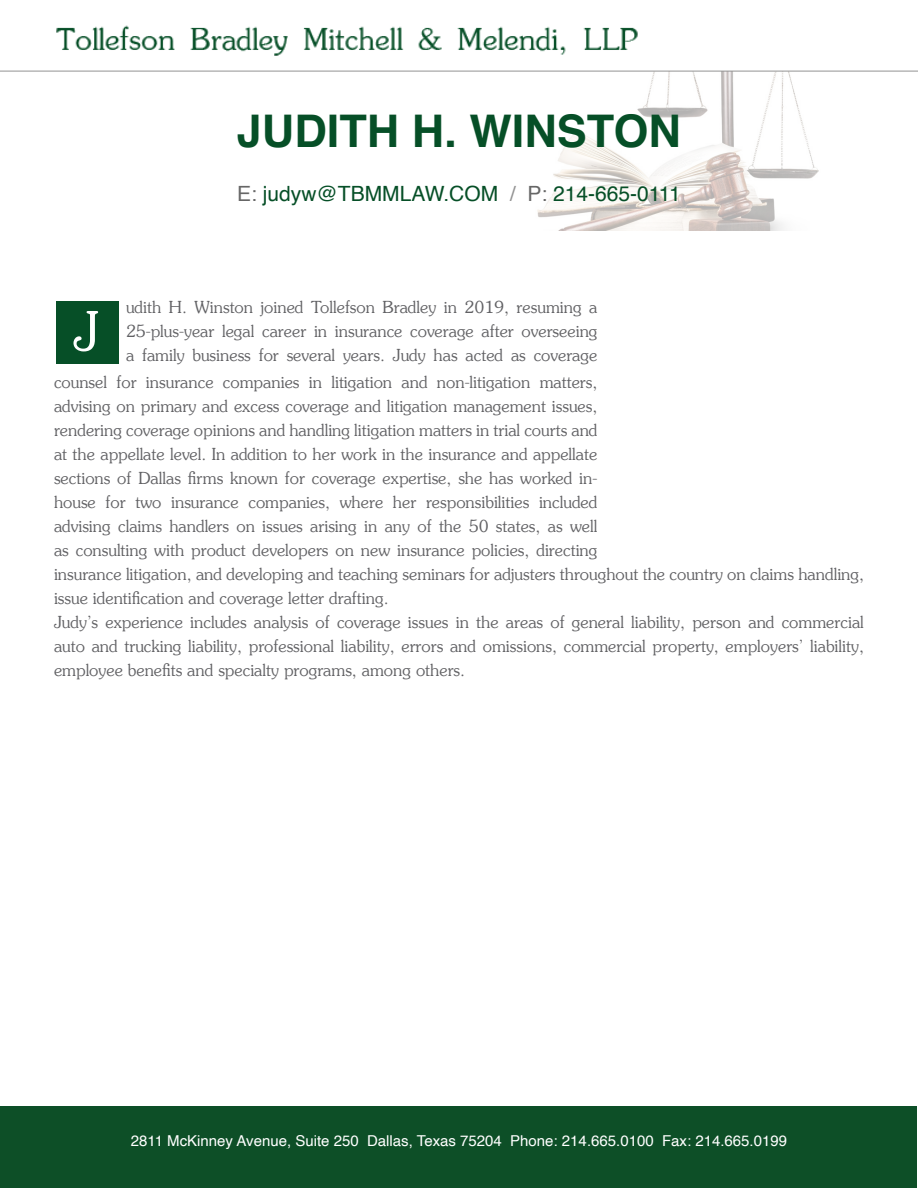
<style>
.page{position:relative;width:918px;height:1188px;background:#fff}
.page>*{position:absolute;margin:0;border:0;box-sizing:border-box;transform-origin:0 0}
.t1{font:300 54.15px "Souvenir Std";color:#fff}
.t2{font:700 45px "Helvetica";color:#064f27}
.t3{font:21px "Helvetica";color:#064f27}
.t4{font:300 16.5px/24px "Souvenir Std";color:#616164;text-align:justify}
.t5{font:15px "Helvetica";color:#fff}
.s1{color:#666}
.s2{color:#939393}
</style>
<div class="page">
<img style="left:537px;top:72px;width:282px;height:159px">
<div style="left:1px;top:1106px;width:916px;height:82px;background:#0d4f27"></div>
<div style="left:56px;top:301px;width:63px;height:63px;background:#064f27"></div>
<img style="left:54px;top:25px;width:602px;height:55px">
<hr style="left:0;top:71px;width:918px;height:1px;background:#939393">
<p class="t2" style="left:237px;top:95px;width:446px">JUDITH H. WINSTON</p>
<p class="t3" style="left:237px;top:178px;width:445px"><span class="s1">E:</span> judyw@TBMMLAW.COM <span class="s2">/</span> <span class="s1">P:</span> 214-665-0111</p>
<p class="t1" style="left:73px;top:299px;width:28px">J</p>
<p class="t4" style="left:126px;top:295px;width:473px">udith H. Winston joined Tollefson Bradley in 2019, resuming a 25-plus-year legal career in insurance coverage after overseeing a family business for several years. Judy has acted as coverage</p>
<p class="t4" style="left:54px;top:371px;width:812px;text-align:left">counsel for insurance companies in litigation and non-litigation matters,<br>advising on primary and excess coverage and litigation management issues,<br>rendering coverage opinions and handling litigation matters in trial courts and<br>at the appellate level. In addition to her work in the insurance and appellate<br>sections of Dallas firms known for coverage expertise, she has worked in-<br>house for two insurance companies, where her responsibilities included<br>advising claims handlers on issues arising in any of the 50 states, as well<br>as consulting with product developers on new insurance policies, directing<br>insurance litigation, and developing and teaching seminars for adjusters throughout the country on claims handling, issue identification and coverage letter drafting.</p>
<p class="t4" style="left:54px;top:611px;width:812px">Judy’s experience includes analysis of coverage issues in the areas of general liability, person and commercial auto and trucking liability, professional liability, errors and omissions, commercial property, employers’ liability, employee benefits and specialty programs, among others.</p>
<p class="t5" style="left:131px;top:1130px;width:658px">2811 McKinney Avenue, Suite 250 Dallas, Texas 75204 Phone: 214.665.0100 Fax: 214.665.0199</p>
</div>
